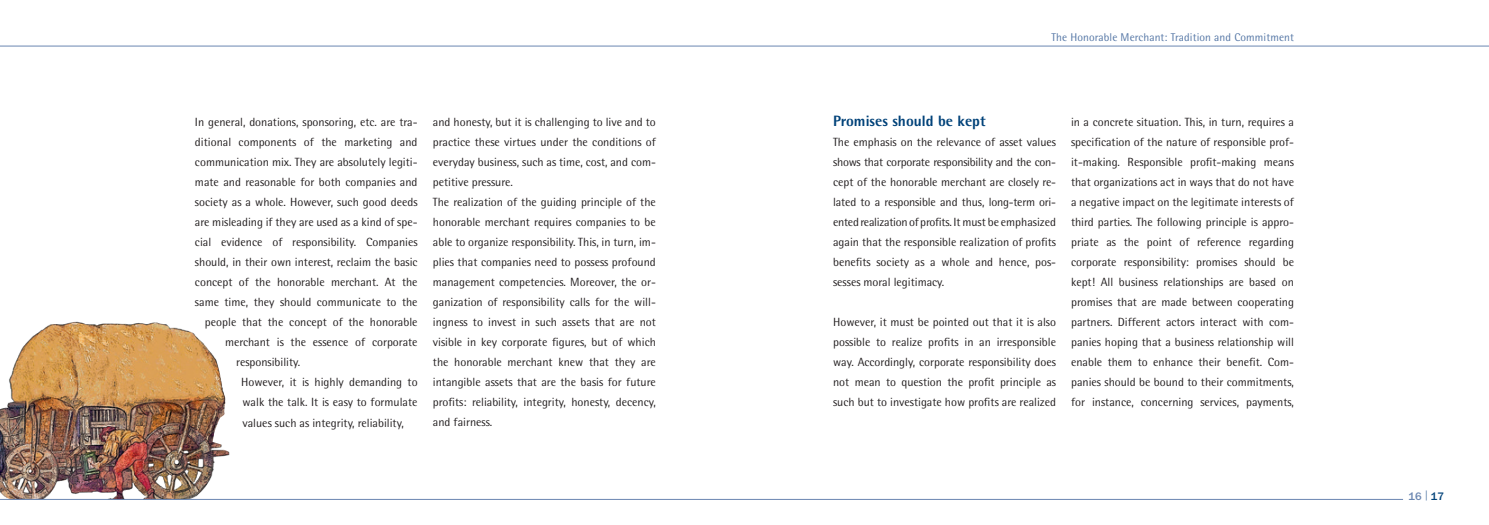
<style>
.page{position:relative;width:1489px;height:525px;background:#fff}
.page>*{position:absolute;margin:0;border:0;box-sizing:border-box;transform-origin:0 0}
.t1{font:800 15px "Agfa Rotis Semisans";color:#004279}
.t2{font:11.88px/20px "Agfa Rotis Semisans";color:#231f20;text-align:justify}
.t3{font:11.25px "Agfa Rotis Semisans";letter-spacing:.01em;color:#5476a5}
.t4{font:500 11.25px "Franklin Gothic LT";color:#6a86b1}
.s1{font-weight:400;font-size:10px;color:#3d6799}
.s2{color:#004279}
</style>
<div class="page">
<img style="left:0;top:321px;width:215px;height:178px">
<svg style="left:211px;top:358px;width:50px;height:141px"></svg>
<hr style="left:0;top:46px;width:1488px;height:1px;background:#6a86b1">
<hr style="left:0;top:499px;width:1402px;height:1px;background:#6a86b1">
<p class="t3" style="left:1051px;top:31px;width:244px">The Honorable Merchant: Tradition and Commitment</p>
<p class="t2" style="left:195px;top:112px;width:224px">In general, donations, sponsoring, etc. are tra-</p>
<p class="t2" style="left:195px;top:132px;width:224px">ditional components of the marketing and</p>
<p class="t2" style="left:195px;top:152px;width:224px">communication mix. They are absolutely legiti-</p>
<p class="t2" style="left:195px;top:172px;width:224px">mate and reasonable for both companies and</p>
<p class="t2" style="left:195px;top:192px;width:224px">society as a whole. However, such good deeds</p>
<p class="t2" style="left:195px;top:212px;width:224px">are misleading if they are used as a kind of spe-</p>
<p class="t2" style="left:195px;top:232px;width:224px">cial evidence of responsibility. Companies</p>
<p class="t2" style="left:195px;top:252px;width:224px">should, in their own interest, reclaim the basic</p>
<p class="t2" style="left:195px;top:272px;width:224px">concept of the honorable merchant. At the</p>
<p class="t2" style="left:195px;top:292px;width:224px">same time, they should communicate to the</p>
<p class="t2" style="left:205px;top:312px;width:214px">people that the concept of the honorable</p>
<p class="t2" style="left:225px;top:332px;width:194px">merchant is the essence of corporate</p>
<p class="t2" style="left:236px;top:352px;width:66px">responsibility.</p>
<p class="t2" style="left:241px;top:372px;width:178px">However, it is highly demanding to</p>
<p class="t2" style="left:242px;top:392px;width:176px">walk the talk. It is easy to formulate</p>
<p class="t2" style="left:242px;top:412px;width:163px">values such as integrity, reliability,</p>
<p class="t2" style="left:433px;top:112px;width:224px;text-align:left">and honesty, but it is challenging to live and to practice these virtues under the conditions of everyday business, such as time, cost, and com&shy;petitive pressure.<br>The realization of the guiding principle of the honorable merchant requires companies to be able to organize responsibility. This, in turn, im&shy;plies that companies need to possess profound management competencies. Moreover, the or&shy;ganization of responsibility calls for the will&shy;ingness to invest in such assets that are not visible in key corporate figures, but of which the honorable merchant knew that they are intangible assets that are the basis for future profits: reliability, integrity, honesty, decency, and fairness.</p>
<p class="t1" style="left:833px;top:111px;width:154px">Promises should be kept</p>
<p class="t2" style="left:833px;top:132px;width:224px">The emphasis on the relevance of asset values shows that corporate responsibility and the con&shy;cept of the honorable merchant are closely re&shy;lated to a responsible and thus, long-term ori&shy;ented realization of profits. It must be emphasized again that the responsible realization of profits benefits society as a whole and hence, pos&shy;sesses moral legitimacy.</p>
<p class="t2" style="left:833px;top:312px;width:224px">However, it must be pointed out that it is also possible to realize profits in an irresponsible way. Accordingly, corporate responsibility does not mean to question the profit principle as such but to investigate how profits are realized</p>
<p class="t2" style="left:1070px;top:112px;width:224px">in a concrete situation. This, in turn, requires a specification of the nature of responsible prof&shy;it-making. Responsible profit-making means that organizations act in ways that do not have a negative impact on the legitimate interests of third parties. The following principle is appro&shy;priate as the point of reference regarding corporate responsibility: promises should be kept! All business relationships are based on promises that are made between cooperating partners. Different actors interact with com&shy;panies hoping that a business relationship will enable them to enhance their benefit. Com&shy;panies should be bound to their commitments, for instance, concerning services, payments,</p>
<p class="t4" style="left:1408px;top:489px;width:37px">16 <span class="s1">|</span> <span class="s2">17</span></p>
</div>
